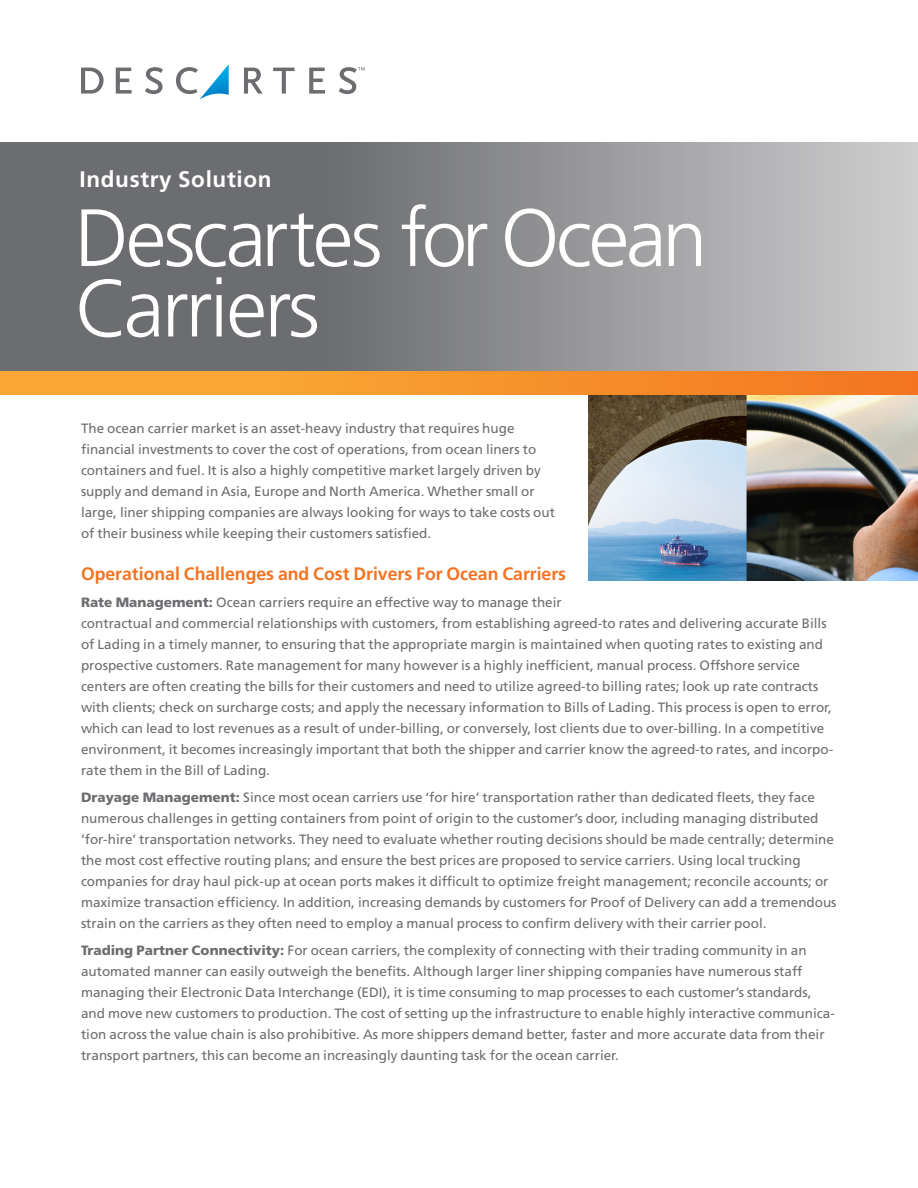
<style>
.page{position:relative;width:918px;height:1188px;background:#fff}
.page>*{position:absolute;margin:0;border:0;box-sizing:border-box;transform-origin:0 0}
.Product_Name{font:300 81px/70.5px "Frutiger LT Std";letter-spacing:-.04em;color:#fff}
.Body_Copy{font:700 22.5px "Frutiger LT Std";letter-spacing:.03em;color:#fff}
.Body_Copy-2{font:700 18px "Frutiger LT Std";color:#f47321}
.t1{font:13.5px/21px "Frutiger LT Std";color:#6c6d70}
.s1{font-weight:900}
</style>
<div class="page">
<img style="left:589px;top:395px;width:329px;height:185px">
<div style="left:0;top:371px;width:918px;height:24px;background:linear-gradient(to right,#fbb138,#f37922)"></div>
<svg style="left:0;top:142px;width:918px;height:229px;background:#8b8c8e"></svg>
<svg style="left:81px;top:68px;width:23px;height:26px"></svg>
<svg style="left:116px;top:68px;width:16px;height:26px"></svg>
<svg style="left:145px;top:67px;width:18px;height:27px"></svg>
<svg style="left:244px;top:68px;width:19px;height:26px"></svg>
<svg style="left:273px;top:68px;width:22px;height:26px"></svg>
<svg style="left:309px;top:68px;width:16px;height:26px"></svg>
<svg style="left:339px;top:67px;width:26px;height:27px"></svg>
<svg style="left:176px;top:64px;width:53px;height:36px"></svg>
<p class="Body_Copy" style="left:80px;top:166px;width:194px">Industry Solution</p>
<p class="Product_Name" style="left:75px;top:204px;width:634px">Descartes for Ocean<br>Carriers</p>
<p class="t1" style="left:81px;top:418px;width:476px">The ocean carrier market is an asset-heavy industry that requires huge financial investments to cover the cost of operations, from ocean liners to containers and fuel. It is also a highly competitive market largely driven by supply and demand in Asia, Europe and North America. Whether small or large, liner shipping companies are always looking for ways to take costs out of their business while keeping their customers satisfied.</p>
<p class="Body_Copy-2" style="left:81px;top:564px;width:487px">Operational Challenges and Cost Drivers For Ocean Carriers</p>
<p class="t1" style="left:81px;top:592px;width:754px"><span class="s1">Rate Management:</span> Ocean carriers require an effective way to manage their<br>contractual and commercial relationships with customers, from establishing agreed-to rates and delivering accurate Bills of Lading in a timely manner, to ensuring that the appropriate margin is maintained when quoting rates to existing and prospective customers. Rate management for many however is a highly inefficient, manual process. Offshore service centers are often creating the bills for their customers and need to utilize agreed-to billing rates; look up rate contracts with clients; check on surcharge costs; and apply the necessary information to Bills of Lading. This process is open to error, which can lead to lost revenues as a result of under-billing, or conversely, lost clients due to over-billing. In a competitive environment, it becomes increasingly important that both the shipper and carrier know the agreed-to rates, and incorpo&shy;rate them in the Bill of Lading.</p>
<p class="t1" style="left:81px;top:787px;width:757px"><span class="s1">Drayage Management:</span> Since most ocean carriers use ‘for hire’ transportation rather than dedicated fleets, they face numerous challenges in getting containers from point of origin to the customer’s door, including managing distributed ‘for-hire’ transportation networks. They need to evaluate whether routing decisions should be made centrally; determine the most cost effective routing plans; and ensure the best prices are proposed to service carriers. Using local trucking companies for dray haul pick-up at ocean ports makes it difficult to optimize freight management; reconcile accounts; or maximize transaction efficiency. In addition, increasing demands by customers for Proof of Delivery can add a tremendous strain on the carriers as they often need to employ a manual process to confirm delivery with their carrier pool.</p>
<p class="t1" style="left:81px;top:940px;width:755px"><span class="s1">Trading Partner Connectivity:</span> For ocean carriers, the complexity of connecting with their trading community in an automated manner can easily outweigh the benefits. Although larger liner shipping companies have numerous staff managing their Electronic Data Interchange (EDI), it is time consuming to map processes to each customer’s standards, and move new customers to production. The cost of setting up the infrastructure to enable highly interactive communica&shy;tion across the value chain is also prohibitive. As more shippers demand better, faster and more accurate data from their transport partners, this can become an increasingly daunting task for the ocean carrier.</p>
</div>
